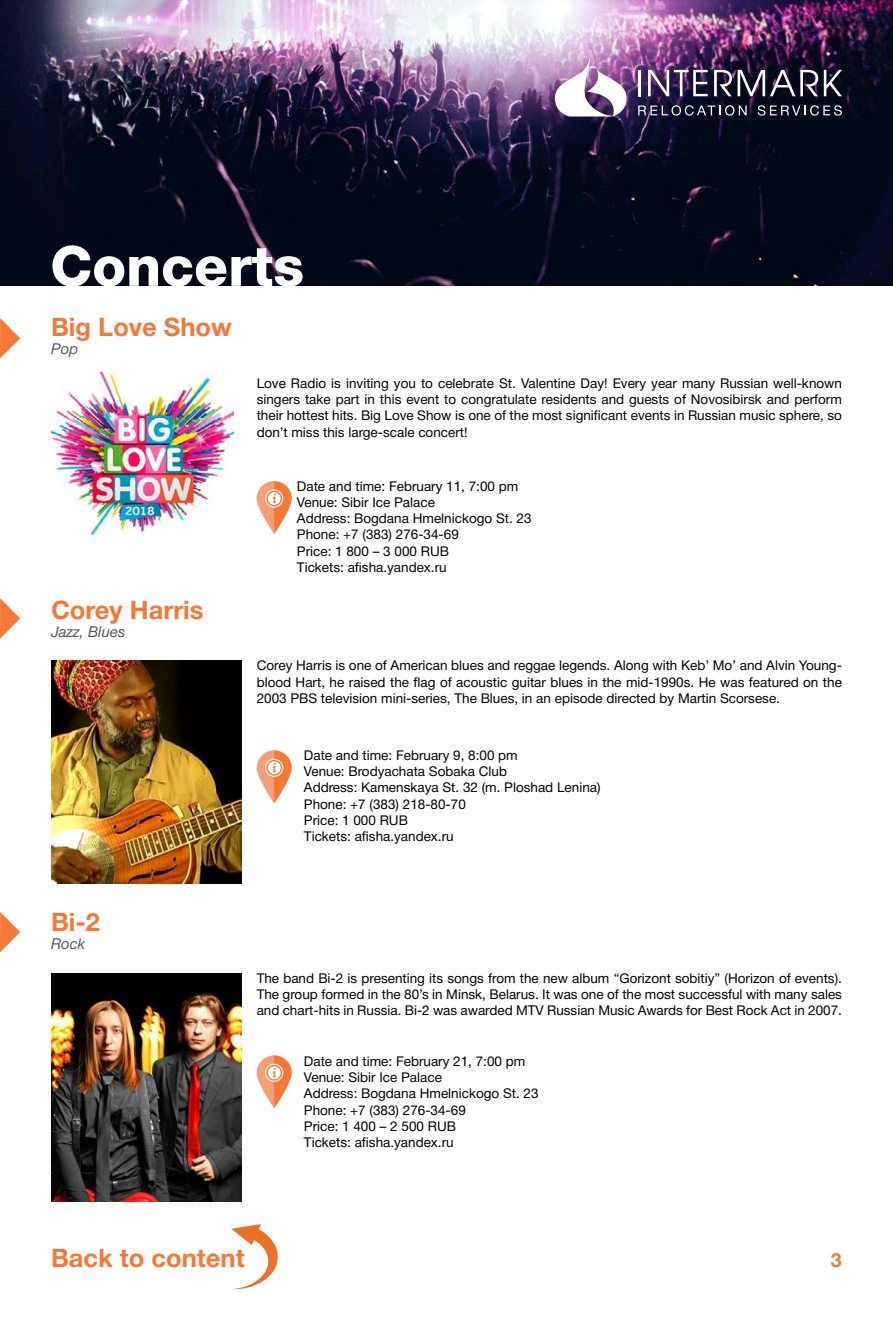
<style>
.page{position:relative;width:893px;height:1319px;background:#fff}
.page>*{position:absolute;margin:0;border:0;box-sizing:border-box;transform-origin:0 0}
.t1{font:800 55.5px "Helvetica Neue LT Std";color:#fff}
.t2{font:700 25.5px "Helvetica Neue Cyr";color:#f47836}
.t3{font:700 19.5px "Helvetica Neue LT Std";color:#f47836}
.t4{font:italic 15px "Helvetica Neue Cyr";color:#58595b}
.t5{font:13.5px/16.2px "Helvetica Neue Cyr";color:#000;text-align:justify}
</style>
<div class="page">
<img style="left:51px;top:660px;width:190px;height:223px">
<img style="left:51px;top:973px;width:190px;height:228px">
<svg style="left:257px;top:481px;width:35px;height:53px"></svg>
<svg style="left:257px;top:750px;width:35px;height:53px"></svg>
<svg style="left:257px;top:1055px;width:35px;height:53px"></svg>
<svg style="left:0;top:318px;width:20px;height:40px"></svg>
<svg style="left:0;top:598px;width:20px;height:40px"></svg>
<svg style="left:0;top:912px;width:20px;height:40px"></svg>
<img style="left:51px;top:372px;width:183px;height:162px">
<svg style="left:231px;top:1224px;width:47px;height:64px"></svg>
<img style="left:1px;top:0;width:892px;height:285px">
<svg style="left:554px;top:51px;width:73px;height:65px"></svg>
<hr style="left:638px;top:70px;width:3px;height:26px;background:#fff">
<svg style="left:648px;top:70px;width:60px;height:26px"></svg>
<svg style="left:714px;top:70px;width:18px;height:26px"></svg>
<svg style="left:738px;top:70px;width:80px;height:26px"></svg>
<svg style="left:824px;top:70px;width:18px;height:26px"></svg>
<svg style="left:638px;top:105px;width:109px;height:11px"></svg>
<svg style="left:758px;top:105px;width:84px;height:11px"></svg>
<h1 class="t1" style="left:50px;top:233px;width:255px">Concerts</h1>
<h2 class="t2" style="left:51px;top:313px;width:182px">Big Love Show</h2>
<p class="t4" style="left:51px;top:341px;width:29px">Pop</p>
<h2 class="t2" style="left:51px;top:595px;width:154px">Corey Harris</h2>
<p class="t4" style="left:51px;top:623px;width:76px">Jazz, Blues</p>
<p class="t5" style="left:257px;top:375px;width:587px">Love Radio is inviting you to celebrate St. Valentine Day! Every year many Russian well-known singers take part in this event to congratulate residents and guests of Novosibirsk and perform their hottest hits. Big Love Show is one of the most significant events in Russian music sphere, so don’t miss this large-scale concert!</p>
<p class="t5" style="left:297px;top:478px;width:236px;text-align:left">Date and time: February 11, 7:00 pm<br>Venue: Sibir Ice Palace<br>Address: Bogdana Hmelnickogo St. 23<br>Phone: +7 (383) 276-34-69<br>Price: 1 800 – 3 000 RUB<br>Tickets: afisha.yandex.ru</p>
<p class="t5" style="left:257px;top:657px;width:587px">Corey Harris is one of American blues and reggae legends. Along with Keb’ Mo’ and Alvin Young&shy;blood Hart, he raised the flag of acoustic guitar blues in the mid-1990s. He was featured on the 2003 PBS television mini-series, The Blues, in an episode directed by Martin Scorsese.</p>
<p class="t5" style="left:304px;top:747px;width:298px;text-align:left">Date and time: February 9, 8:00 pm<br>Venue: Brodyachata Sobaka Club<br>Address: Kamenskaya St. 32 (m. Ploshad Lenina)<br>Phone: +7 (383) 218-80-70<br>Price: 1 000 RUB<br>Tickets: afisha.yandex.ru</p>
<h2 class="t2" style="left:51px;top:907px;width:51px">Bi-2</h2>
<p class="t4" style="left:51px;top:935px;width:36px">Rock</p>
<p class="t5" style="left:257px;top:969px;width:587px">The band Bi-2 is presenting its songs from the new album “Gorizont sobitiy” (Horizon of events).<br>The group formed in the 80’s in Minsk, Belarus. It was one of the most successful with many sales and chart-hits in Russia. Bi-2 was awarded MTV Russian Music Awards for Best Rock Act in 2007.</p>
<p class="t5" style="left:304px;top:1053px;width:236px;text-align:left">Date and time: February 21, 7:00 pm<br>Venue: Sibir Ice Palace<br>Address: Bogdana Hmelnickogo St. 23<br>Phone: +7 (383) 276-34-69<br>Price: 1 400 – 2 500 RUB<br>Tickets: afisha.yandex.ru</p>
<h2 class="t2" style="left:51px;top:1243px;width:195px">Back to content</h2>
<h3 class="t3" style="left:831px;top:1247px;width:12px">3</h3>
</div>
